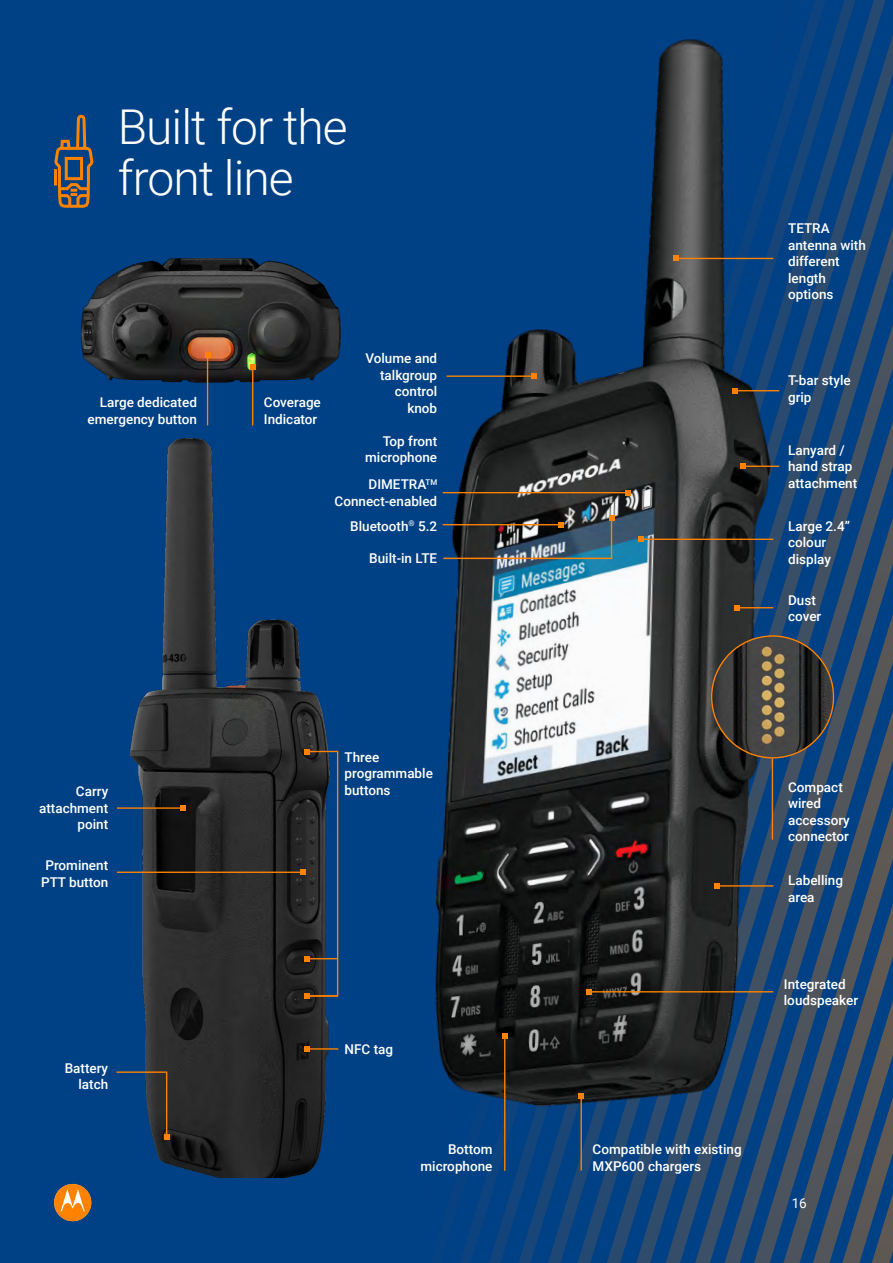
<style>
.page{position:relative;width:893px;height:1263px;background:#fff}
.page>*{position:absolute;margin:0;border:0;box-sizing:border-box;transform-origin:0 0}
.t1{font:300 48px/51px "Roboto";letter-spacing:-.02em;color:#fff}
.t2{font:500 13.5px/16.5px "Roboto";color:#fff}
.t3{font:13.5px "Roboto";color:#fff}
</style>
<div class="page">
<div style="left:0;top:0;width:514px;height:1263px;background:#004085"></div>
<svg style="left:514px;top:0;width:379px;height:1263px;background:#224872"></svg>
<img style="left:75px;top:396px;width:275px;height:781px">
<img style="left:58px;top:216px;width:292px;height:180px">
<hr style="left:207px;top:355px;width:1px;height:70px;background:#ff8300">
<svg style="left:205px;top:352px;width:5px;height:6px"></svg>
<hr style="left:252px;top:367px;width:1px;height:58px;background:#ff8300">
<svg style="left:250px;top:365px;width:5px;height:5px"></svg>
<hr style="left:117px;top:871px;width:186px;height:2px;background:#ff8300">
<hr style="left:117px;top:807px;width:66px;height:2px;background:#ff8300">
<svg style="left:181px;top:805px;width:5px;height:6px"></svg>
<hr style="left:307px;top:1048px;width:31px;height:1px;background:#ff8300">
<svg style="left:304px;top:1046px;width:5px;height:6px"></svg>
<svg style="left:300px;top:749px;width:39px;height:249px;background:#2a3541"></svg>
<img style="left:350px;top:0;width:523px;height:1196px">
<hr style="left:589px;top:991px;width:184px;height:1px;background:#ff8300">
<svg style="left:586px;top:989px;width:6px;height:5px"></svg>
<hr style="left:717px;top:885px;width:56px;height:1px;background:#ff8300">
<svg style="left:714px;top:883px;width:5px;height:6px"></svg>
<hr style="left:737px;top:607px;width:36px;height:1px;background:#ff8300">
<svg style="left:734px;top:605px;width:6px;height:5px"></svg>
<hr style="left:641px;top:539px;width:132px;height:1px;background:#ff8300">
<svg style="left:638px;top:536px;width:6px;height:6px"></svg>
<hr style="left:772px;top:758px;width:1px;height:81px;background:#ff8300">
<hr style="left:580px;top:1096px;width:2px;height:74px;background:#ff8300">
<svg style="left:578px;top:1093px;width:6px;height:6px"></svg>
<img style="left:712px;top:636px;width:121px;height:122px;border-radius:61px">
<hr style="left:504px;top:1036px;width:1px;height:135px;background:#ff8300">
<svg style="left:502px;top:1033px;width:5px;height:6px"></svg>
<hr style="left:676px;top:258px;width:97px;height:1px;background:#ff8300">
<svg style="left:673px;top:256px;width:6px;height:5px"></svg>
<hr style="left:446px;top:375px;width:88px;height:2px;background:#ff8300">
<svg style="left:531px;top:373px;width:6px;height:6px"></svg>
<svg style="left:115px;top:1071px;width:54px;height:69px;background:#1d3e61"></svg>
<svg style="left:52px;top:113px;width:44px;height:96px;background:#49535e"></svg>
<hr style="left:54px;top:169px;width:3px;height:17px;background:#ff8300">
<hr style="left:743px;top:466px;width:36px;height:1px;background:#ff8300">
<svg style="left:740px;top:463px;width:5px;height:6px"></svg>
<hr style="left:735px;top:390px;width:44px;height:1px;background:#ff8300">
<svg style="left:732px;top:388px;width:5px;height:5px"></svg>
<hr style="left:443px;top:492px;width:185px;height:1px;background:#ff8300">
<svg style="left:626px;top:490px;width:5px;height:5px"></svg>
<hr style="left:443px;top:524px;width:118px;height:1px;background:#ff8300">
<svg style="left:558px;top:522px;width:5px;height:5px"></svg>
<hr style="left:611px;top:518px;width:1px;height:40px;background:#ff8300">
<svg style="left:609px;top:516px;width:5px;height:5px"></svg>
<hr style="left:443px;top:558px;width:169px;height:1px;background:#ff8300">
<svg style="left:54px;top:1184px;width:37px;height:37px"></svg>
<h1 class="t1" style="left:118px;top:100px;width:231px">Built for the front line</h1>
<p class="t2" style="left:88px;top:394px;width:111px;text-align:right">Large dedicated emergency button</p>
<p class="t2" style="left:264px;top:394px;width:58px">Coverage<br>Indicator</p>
<p class="t2" style="left:365px;top:350px;width:73px;text-align:right">Volume and talkgroup control knob</p>
<p class="t2" style="left:365px;top:432px;width:73px;text-align:right">Top front microphone</p>
<p class="t2" style="left:334px;top:476px;width:104px;text-align:right">DIMETRA<sup>TM<br></sup>Connect-enabled</p>
<p class="t2" style="left:350px;top:517px;width:88px">Bluetooth<sup>®</sup> 5.2</p>
<p class="t2" style="left:39px;top:783px;width:71px;text-align:right">Carry attachment point</p>
<p class="t2" style="left:41px;top:857px;width:69px;text-align:center">Prominent<br>PTT button</p>
<p class="t2" style="left:65px;top:1059px;width:45px;text-align:right">Battery latch</p>
<p class="t2" style="left:369px;top:549px;width:69px">Built-in LTE</p>
<p class="t2" style="left:345px;top:748px;width:90px">Three programmable buttons</p>
<p class="t2" style="left:345px;top:1040px;width:50px">NFC tag</p>
<p class="t2" style="left:421px;top:1141px;width:73px;text-align:right">Bottom microphone</p>
<p class="t2" style="left:788px;top:220px;width:79px">TETRA antenna with different length options</p>
<p class="t2" style="left:788px;top:372px;width:64px">T-bar style grip</p>
<p class="t2" style="left:788px;top:441px;width:71px">Lanyard / hand strap attachment</p>
<p class="t2" style="left:788px;top:517px;width:63px">Large 2.4” colour display</p>
<p class="t2" style="left:788px;top:591px;width:35px">Dust cover</p>
<p class="t2" style="left:788px;top:778px;width:63px">Compact wired accessory connector</p>
<p class="t2" style="left:788px;top:872px;width:56px">Labelling area</p>
<p class="t2" style="left:784px;top:975px;width:76px">Integrated loudspeaker</p>
<p class="t2" style="left:592px;top:1140px;width:151px">Compatible with existing<br>MXP600 chargers</p>
<p class="t3" style="left:792px;top:1194px;width:17px">16</p>
</div>
